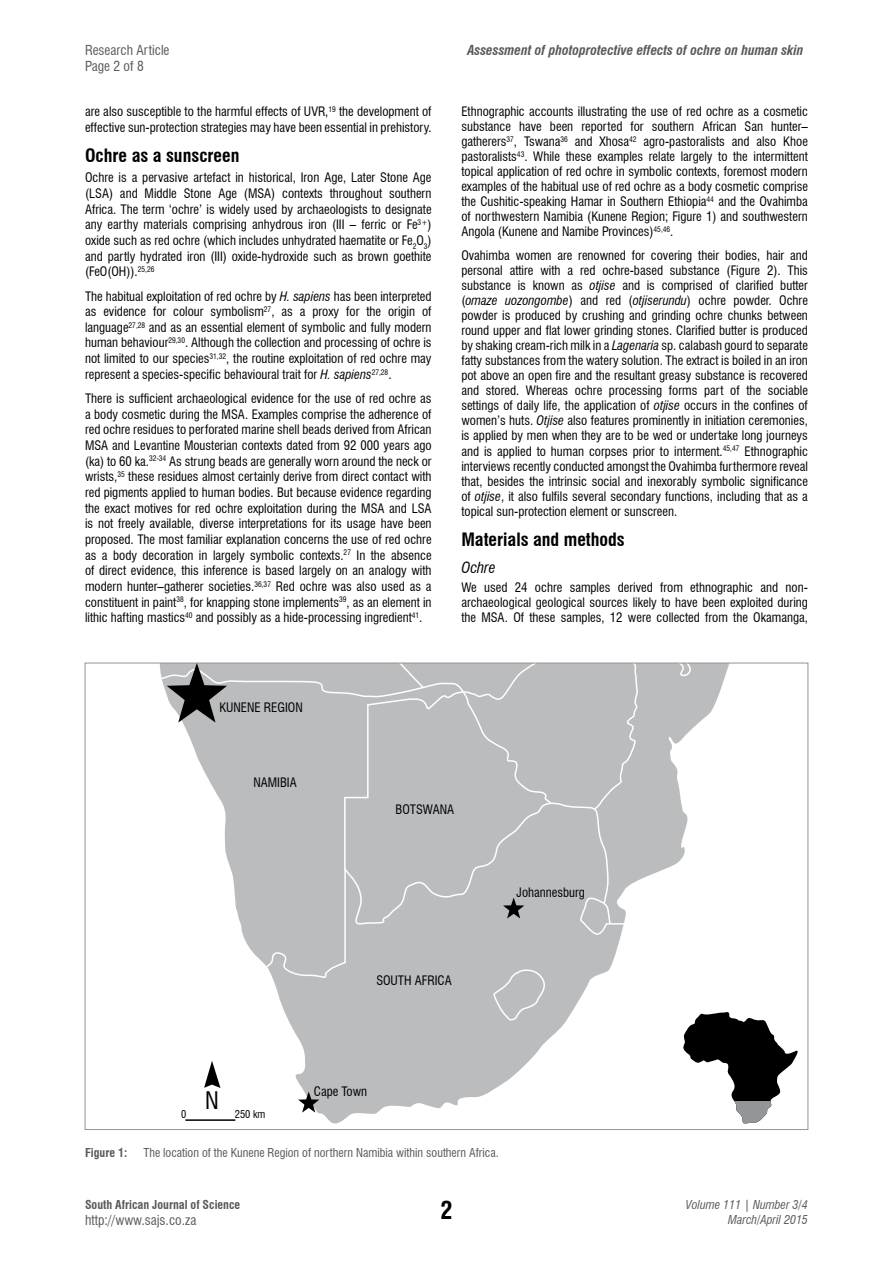
<style>
.page{position:relative;width:893px;height:1263px;background:#fff}
.page>*{position:absolute;margin:0;border:0;box-sizing:border-box;transform-origin:0 0}
.t1{font:700 condensed 24px "Swiss 721 BT";color:#000}
.BODY{font:condensed 23.7px "Swiss 721 BT";color:#000}
.Body_heading_1{font:700 condensed 18px "Swiss 721 BT";color:#000}
.Body_Heading_2{font:italic condensed 15px "Swiss 721 BT";color:#000}
.t2{font:italic 700 condensed 13.5px "Swiss 721 BT";color:#58595b}
.t3{font:condensed 13.5px "Swiss 721 BT";color:#58595b}
.BODY-2{font:condensed 12.75px/15px "Swiss 721 BT";color:#000;text-align:justify}
.Figure___Table_Capti{font:condensed 12px "Swiss 721 BT";color:#58595b}
.Figure___Table_Capti-2{font:700 condensed 12px "Swiss 721 BT";color:#58595b}
.t4{font:italic condensed 12px/14.4px "Swiss 721 BT";color:#58595b;text-align:right}
.BODY-3{font:condensed 10.5px "Swiss 721 BT";color:#000}
.s1{font-style:italic}
</style>
<div class="page">
<svg style="left:160px;top:665px;width:569px;height:459px"></svg>
<svg style="left:493px;top:966px;width:57px;height:56px;background:#bec0c2"></svg>
<div style="left:343px;top:665px;width:295px;height:261px;background:#babcbe"></div>
<svg style="left:160px;top:667px;width:392px;height:137px;background:#c1c2c4"></svg>
<svg style="left:393px;top:665px;width:32px;height:24px"></svg>
<div style="left:261px;top:867px;width:86px;height:111px;background:#babcbe"></div>
<svg style="left:676px;top:665px;width:16px;height:13px"></svg>
<svg style="left:578px;top:895px;width:50px;height:40px"></svg>
<svg style="left:204px;top:1061px;width:16px;height:27px"></svg>
<svg style="left:167px;top:663px;width:60px;height:60px;background:#7e8081"></svg>
<svg style="left:503px;top:897px;width:21px;height:21px"></svg>
<svg style="left:683px;top:1011px;width:115px;height:113px"></svg>
<svg style="left:727px;top:1101px;width:55px;height:23px"></svg>
<hr style="left:185px;top:1119px;width:50px;height:2px;background:#000">
<svg style="left:298px;top:1091px;width:21px;height:21px"></svg>
<p class="t3" style="left:85px;top:42px;width:86px">Research Article</p>
<p class="t2" style="left:467px;top:42px;width:338px">Assessment of photoprotective effects of ochre on human skin</p>
<p class="t3" style="left:85px;top:58px;width:60px">Page 2 of 8</p>
<p class="BODY-2" style="left:85px;top:104px;width:348px;line-height:15.6px">are also susceptible to the harmful effects of UVR,<sup>19</sup> the development of effective sun-protection strategies may have been essential in prehistory.</p>
<p class="Body_heading_1" style="left:85px;top:145px;width:156px">Ochre as a sunscreen</p>
<p class="BODY-2" style="left:85px;top:170px;width:348px;line-height:15.6px">Ochre is a pervasive artefact in historical, Iron Age, Later Stone Age (LSA) and Middle Stone Age (MSA) contexts throughout southern Africa. The term ‘ochre’ is widely used by archaeologists to designate any earthy materials comprising anhydrous iron (III – ferric or Fe<sup>3+</sup>) oxide such as red ochre (which includes unhydrated haematite or Fe<sub>2</sub>O<sub>3</sub>) and partly hydrated iron (III) oxide-hydroxide such as brown goethite (FeO(OH)).<sup>25,26</sup></p>
<p class="BODY-2" style="left:85px;top:288px;width:348px;line-height:15.6px">The habitual exploitation of red ochre by <span class="s1">H. sapiens</span> has been interpreted as evidence for colour symbolism<sup>27</sup>, as a proxy for the origin of language<sup>27,28</sup> and as an essential element of symbolic and fully modern human behaviour<sup>29,30</sup>. Although the collection and processing of ochre is not limited to our species<sup>31,32</sup>, the routine exploitation of red ochre may represent a species-specific behavioural trait for <span class="s1">H. sapiens</span><sup>27,28</sup>.</p>
<p class="BODY-2" style="left:85px;top:391px;width:348px;line-height:15.6px">There is sufficient archaeological evidence for the use of red ochre as a body cosmetic during the MSA. Examples comprise the adherence of red ochre residues to perforated marine shell beads derived from African MSA and Levantine Mousterian contexts dated from 92 000 years ago (ka) to 60 ka.<sup>32-34</sup> As strung beads are generally worn around the neck or wrists,<sup>35</sup> these residues almost certainly derive from direct contact with red pigments applied to human bodies. But because evidence regarding the exact motives for red ochre exploitation during the MSA and LSA is not freely available, diverse interpretations for its usage have been proposed. The most familiar explanation concerns the use of red ochre as a body decoration in largely symbolic contexts.<sup>27</sup> In the absence of direct evidence, this inference is based largely on an analogy with modern hunter–gatherer societies.<sup>36,37</sup> Red ochre was also used as a constituent in paint<sup>38</sup>, for knapping stone implements<sup>39</sup>, as an element in lithic hafting mastics<sup>40</sup> and possibly as a hide-processing ingredient<sup>41</sup>.</p>
<p class="BODY-2" style="left:461px;top:104px;width:348px">Ethnographic accounts illustrating the use of red ochre as a cosmetic substance have been reported for southern African San hunter– gatherers<sup>37</sup>, Tswana<sup>36</sup> and Xhosa<sup>42</sup> agro-pastoralists and also Khoe pastoralists<sup>43</sup>. While these examples relate largely to the intermittent topical application of red ochre in symbolic contexts, foremost modern examples of the habitual use of red ochre as a body cosmetic comprise the Cushitic-speaking Hamar in Southern Ethiopia<sup>44</sup> and the Ovahimba of northwestern Namibia (Kunene Region; Figure 1) and southwestern Angola (Kunene and Namibe Provinces)<sup>45,46</sup>.</p>
<p class="BODY-2" style="left:461px;top:248px;width:348px">Ovahimba women are renowned for covering their bodies, hair and personal attire with a red ochre-based substance (Figure 2). This substance is known as <span class="s1">otjise</span> and is comprised of clarified butter (<span class="s1">omaze uozongombe</span>) and red (<span class="s1">otjiserundu</span>) ochre powder. Ochre powder is produced by crushing and grinding ochre chunks between round upper and flat lower grinding stones. Clarified butter is produced by shaking cream-rich milk in a <span class="s1">Lagenaria</span> sp. calabash gourd to separate fatty substances from the watery solution. The extract is boiled in an iron pot above an open fire and the resultant greasy substance is recovered and stored. Whereas ochre processing forms part of the sociable settings of daily life, the application of <span class="s1">otjise</span> occurs in the confines of women’s huts. <span class="s1">Otjise</span> also features prominently in initiation ceremonies, is applied by men when they are to be wed or undertake long journeys and is applied to human corpses prior to interment.<sup>45,47</sup> Ethnographic interviews recently conducted amongst the Ovahimba furthermore reveal that, besides the intrinsic social and inexorably symbolic significance of <span class="s1">otjise</span>, it also fulfils several secondary functions, including that as a topical sun-protection element or sunscreen.</p>
<p class="Body_heading_1" style="left:461px;top:528px;width:165px">Materials and methods</p>
<p class="Body_Heading_2" style="left:461px;top:558px;width:36px">Ochre</p>
<p class="BODY-2" style="left:461px;top:580px;width:348px">We used 24 ochre samples derived from ethnographic and non&shy;archaeological geological sources likely to have been exploited during the MSA. Of these samples, 12 were collected from the Okamanga,</p>
<p class="BODY-2" style="left:219px;top:699px;width:85px">KUNENE REGION</p>
<p class="BODY-2" style="left:253px;top:774px;width:45px">NAMIBIA</p>
<p class="BODY-2" style="left:395px;top:802px;width:60px">BOTSWANA</p>
<p class="BODY-2" style="left:376px;top:973px;width:77px">SOUTH AFRICA</p>
<p class="BODY-2" style="left:517px;top:885px;width:70px">Johannesburg</p>
<p class="BODY" style="left:205px;top:1086px;width:15px">N</p>
<p class="BODY-3" style="left:181px;top:1107px;width:7px">0</p>
<p class="BODY-3" style="left:235px;top:1107px;width:32px">250 km</p>
<p class="BODY-2" style="left:314px;top:1084px;width:55px">Cape Town</p>
<p class="Figure___Table_Capti-2" style="left:85px;top:1145px;width:44px">Figure 1:</p>
<p class="Figure___Table_Capti" style="left:144px;top:1145px;width:357px">The location of the Kunene Region of northern Namibia within southern Africa.</p>
<p class="Figure___Table_Capti-2" style="left:85px;top:1197px;width:157px">South African Journal of Science</p>
<p class="t3" style="left:85px;top:1212px;width:113px">http://www.sajs.co.za</p>
<h1 class="t1" style="left:440px;top:1195px;width:13px">2</h1>
<p class="t4" style="left:686px;top:1198px;width:124px">Volume 111 | Number 3/4<br>March/April 2015</p>
</div>
